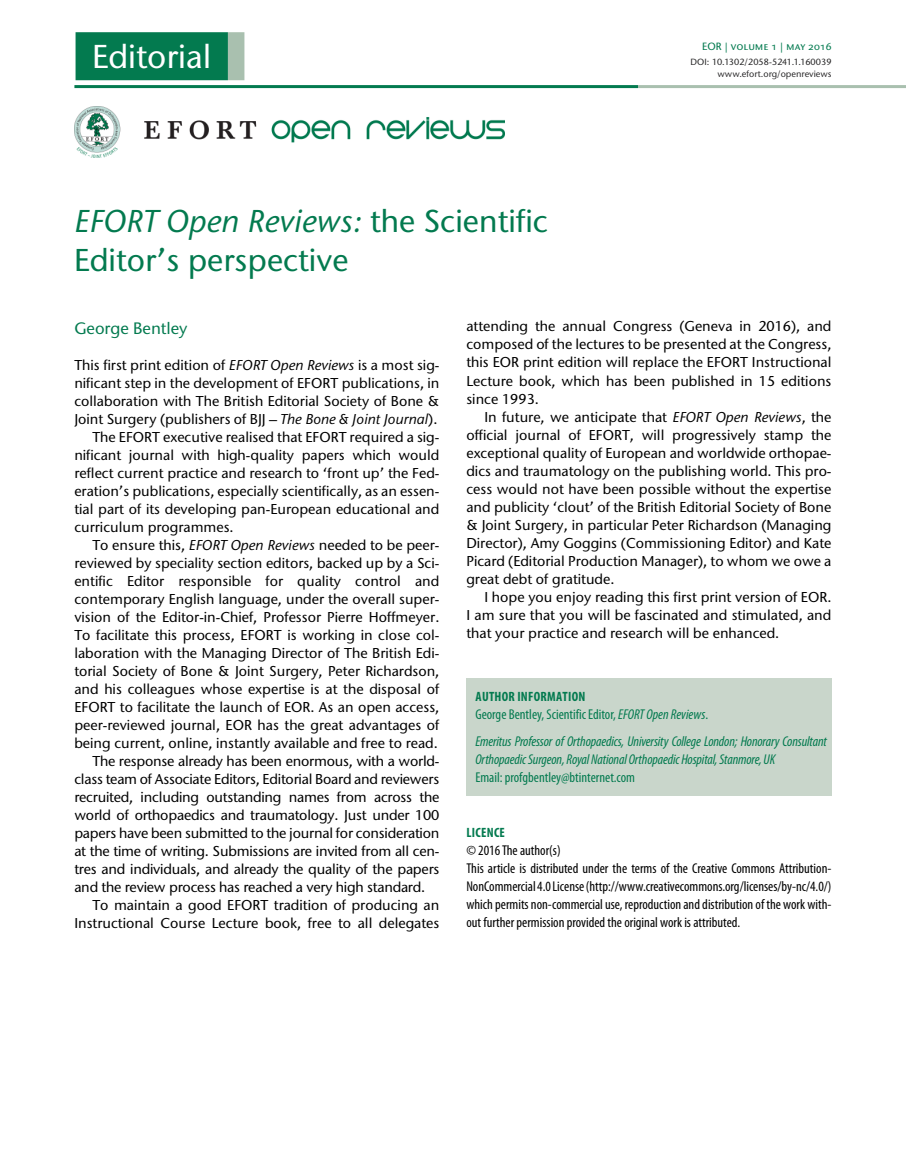
<style>
.page{position:relative;width:906px;height:1170px;background:#fff}
.page>*{position:absolute;margin:0;border:0;box-sizing:border-box;transform-origin:0 0}
.t1{font:500 33px "Stone Sans ITC Pro";color:#fff}
.t2{font:500 31.5px/39px "Stone Sans ITC Pro";color:#037a4f}
.t3{font:500 16.5px "Stone Sans ITC Pro";color:#037a4f}
.t4{font:500 14.25px/18px "Stone Sans ITC Pro";color:#000;text-align:justify}
.t5{font:condensed 14.25px/18px "Myriad Pro";color:#000}
.t6{font:italic condensed 14.25px/27px "Myriad Pro";letter-spacing:-.01em;color:#037a4f}
.t7{font:condensed 14.25px "Myriad Pro";color:#037a4f}
.t8{font:700 condensed 13.5px "Myriad Pro";letter-spacing:.02em;color:#037a4f}
.t9{font:500 10.5px "Stone Sans ITC Pro";color:#037a4f}
.t10{font:500 9px/12px "Stone Sans ITC Pro";color:#292829;text-align:right}
.s1{font-style:italic}
.s2{font-style:normal}
</style>
<div class="page">
<hr style="left:638px;top:85px;width:268px;height:3px;background:#a9c0af">
<hr style="left:74px;top:85px;width:564px;height:3px;background:#037a4f">
<img style="left:74px;top:106px;width:430px;height:52px">
<div style="left:466px;top:678px;width:365px;height:117px;background:#c9d6cb"></div>
<div style="left:76px;top:32px;width:152px;height:48px;background:#037a4f"></div>
<div style="left:228px;top:32px;width:16px;height:48px;background:#a9c0af"></div>
<h1 class="t1" style="left:92px;top:36px;width:121px">Editorial</h1>
<h2 class="t2" style="left:74px;top:201px;width:475px"><span class="s1">EFORT Open Reviews:</span> the Scientific<br>Editor’s perspective</h2>
<p class="t9" style="left:702px;top:40px;width:131px">EOR | volume 1 | May 2016</p>
<p class="t10" style="left:690px;top:56px;width:142px">DOI: 10.1302/2058-5241.1.160039 www.efort.org/openreviews</p>
<p class="t3" style="left:74px;top:318px;width:114px">George Bentley</p>
<p class="t4" style="left:74px;top:355px;width:366px">This first print edition of <span class="s1">EFORT Open Reviews</span> is a most sig-</p>
<p class="t4" style="left:74px;top:373px;width:366px">nificant step in the development of EFORT publications, in</p>
<p class="t4" style="left:74px;top:391px;width:366px">collaboration with The British Editorial Society of Bone &amp;</p>
<p class="t4" style="left:74px;top:409px;width:364px">Joint Surgery (publishers of BJJ – <span class="s1">The Bone &amp; Joint Journal</span>).</p>
<p class="t4" style="left:92px;top:427px;width:348px">The EFORT executive realised that EFORT required a sig-</p>
<p class="t4" style="left:74px;top:445px;width:366px">nificant journal with high-quality papers which would</p>
<p class="t4" style="left:74px;top:463px;width:366px">reflect current practice and research to ‘front up’ the Fed-</p>
<p class="t4" style="left:74px;top:481px;width:366px">eration’s publications, especially scientifically, as an essen-</p>
<p class="t4" style="left:74px;top:499px;width:366px">tial part of its developing pan-European educational and</p>
<p class="t4" style="left:74px;top:517px;width:161px">curriculum programmes.</p>
<p class="t4" style="left:92px;top:535px;width:348px">To ensure this, <span class="s1">EFORT Open Reviews</span> needed to be peer-</p>
<p class="t4" style="left:74px;top:553px;width:366px">reviewed by speciality section editors, backed up by a Sci-</p>
<p class="t4" style="left:74px;top:571px;width:366px">entific Editor responsible for quality control and</p>
<p class="t4" style="left:74px;top:589px;width:366px">contemporary English language, under the overall super-</p>
<p class="t4" style="left:74px;top:607px;width:366px">vision of the Editor-in-Chief, Professor Pierre Hoffmeyer.</p>
<p class="t4" style="left:74px;top:625px;width:366px">To facilitate this process, EFORT is working in close col-</p>
<p class="t4" style="left:74px;top:643px;width:366px">laboration with the Managing Director of The British Edi-</p>
<p class="t4" style="left:74px;top:661px;width:366px">torial Society of Bone &amp; Joint Surgery, Peter Richardson,</p>
<p class="t4" style="left:74px;top:679px;width:366px">and his colleagues whose expertise is at the disposal of</p>
<p class="t4" style="left:74px;top:697px;width:366px">EFORT to facilitate the launch of EOR. As an open access,</p>
<p class="t4" style="left:74px;top:715px;width:366px">peer-reviewed journal, EOR has the great advantages of</p>
<p class="t4" style="left:74px;top:733px;width:365px">being current, online, instantly available and free to read.</p>
<p class="t4" style="left:92px;top:751px;width:348px">The response already has been enormous, with a world-</p>
<p class="t4" style="left:74px;top:769px;width:366px">class team of Associate Editors, Editorial Board and reviewers</p>
<p class="t4" style="left:74px;top:787px;width:366px">recruited, including outstanding names from across the</p>
<p class="t4" style="left:74px;top:805px;width:366px">world of orthopaedics and traumatology. Just under 100</p>
<p class="t4" style="left:74px;top:823px;width:366px">papers have been submitted to the journal for consideration</p>
<p class="t4" style="left:74px;top:841px;width:366px">at the time of writing. Submissions are invited from all cen-</p>
<p class="t4" style="left:74px;top:859px;width:366px">tres and individuals, and already the quality of the papers</p>
<p class="t4" style="left:74px;top:877px;width:352px">and the review process has reached a very high standard.</p>
<p class="t4" style="left:92px;top:895px;width:348px">To maintain a good EFORT tradition of producing an</p>
<p class="t4" style="left:74px;top:913px;width:366px">Instructional Course Lecture book, free to all delegates</p>
<p class="t4" style="left:466px;top:317px;width:366px">attending the annual Congress (Geneva in 2016), and composed of the lectures to be presented at the Congress, this EOR print edition will replace the EFORT Instructional Lecture book, which has been published in 15 editions since 1993.</p>
<p class="t4" style="left:466px;top:407px;width:366px;text-indent:18px">In future, we anticipate that <span class="s1">EFORT Open Reviews</span>, the official journal of EFORT, will progressively stamp the exceptional quality of European and worldwide orthopae&shy;dics and traumatology on the publishing world. This pro&shy;cess would not have been possible without the expertise and publicity ‘clout’ of the British Editorial Society of Bone &amp; Joint Surgery, in particular Peter Richardson (Managing Director), Amy Goggins (Commissioning Editor) and Kate Picard (Editorial Production Manager), to whom we owe a great debt of gratitude.</p>
<p class="t4" style="left:466px;top:587px;width:366px;text-indent:18px">I hope you enjoy reading this first print version of EOR.<br>I am sure that you will be fascinated and stimulated, and that your practice and research will be enhanced.</p>
<p class="t8" style="left:475px;top:687px;width:111px">AUTHOR INFORMATION</p>
<p class="t6" style="left:475px;top:700px;width:353px"><span class="s2">George Bentley, Scientific Editor,</span> EFORT Open Reviews<span class="s2">.<br></span>Emeritus Professor of Orthopaedics, University College London; Honorary Consultant</p>
<p class="t6" style="left:475px;top:745px;width:301px">Orthopaedic Surgeon, Royal National Orthopaedic Hospital, Stanmore, UK</p>
<p class="t7" style="left:475px;top:768px;width:161px">Email: profgbentley@btinternet.com</p>
<p class="t8" style="left:466px;top:824px;width:40px">LICENCE</p>
<p class="t5" style="left:466px;top:841px;width:366px">© 2016 The author(s)<br>This article is distributed under the terms of the Creative Commons Attribution-NonCommercial 4.0 License (http://www.creativecommons.org/licenses/by-nc/4.0/) which permits non-commercial use, reproduction and distribution of the work with&shy;out further permission provided the original work is attributed.</p>
</div>
